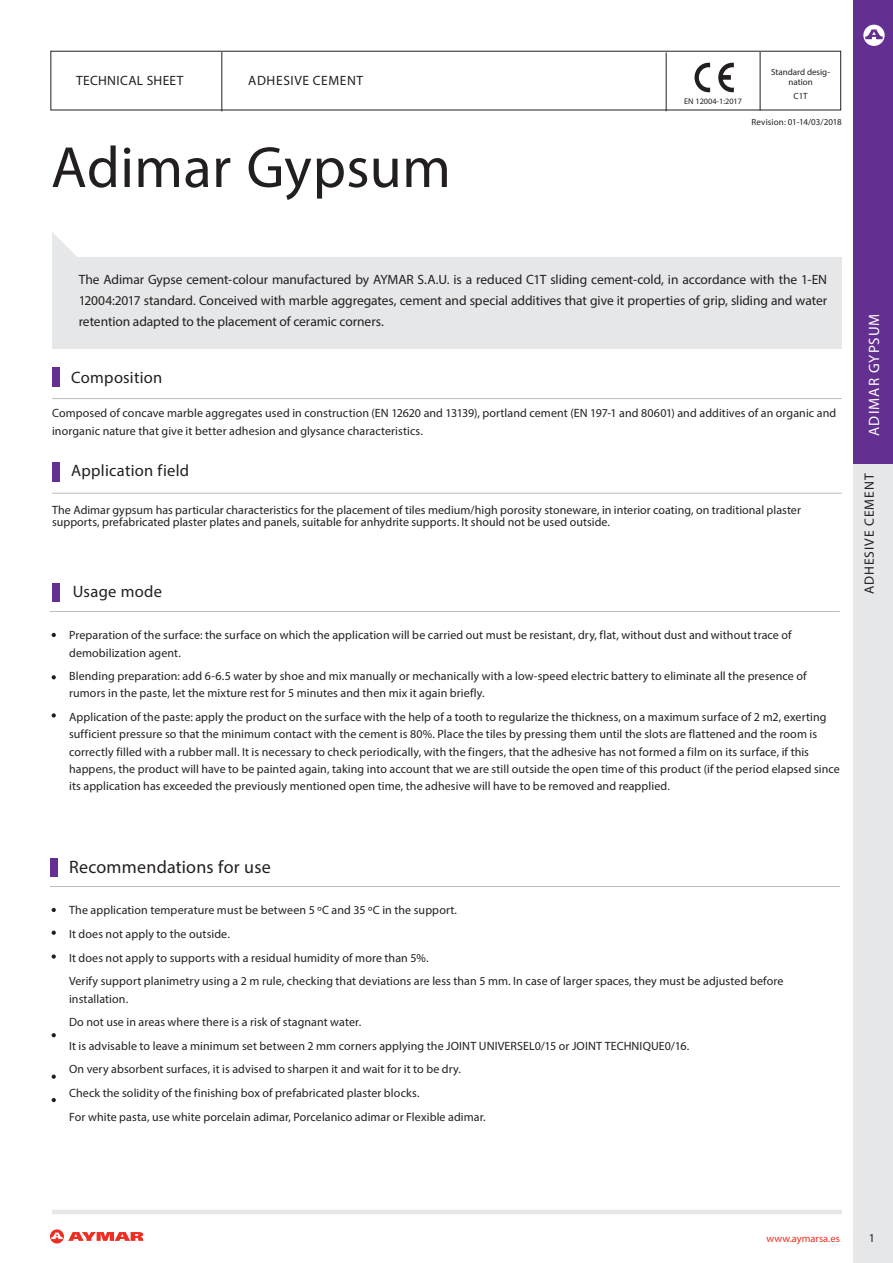
<style>
.page{position:relative;width:893px;height:1263px;background:#fff}
.page>*{position:absolute;margin:0;border:0;box-sizing:border-box;transform-origin:0 0}
.t1{font:58.5px "Myriad Pro";letter-spacing:.005em;color:#231f20}
.t2{font:18px "Myriad Pro";letter-spacing:.015em;color:#231f20}
.t3{font:16.5px "Myriad Pro";letter-spacing:.015em;color:#231f20}
.t4{font:15px "Myriad Pro";letter-spacing:.065em;color:#fff}
.t5{font:13.5px/21px "Myriad Pro";color:#231f20;text-align:justify}
.t6{font:13.5px "Myriad Pro";letter-spacing:.075em;color:#231f20}
.t7{font:13.5px "Myriad Pro";letter-spacing:.025em;color:#231f20}
.t8{font:13.5px "Myriad Pro";letter-spacing:.045em;color:#231f20}
.t9{font:12px/17.2px "Myriad Pro";letter-spacing:.005em;color:#231f20}
.t10{font:10.5px "Myriad Pro";color:#ee2e22}
.t11{font:9px/10.5px "Myriad Pro";color:#231f20;text-align:center}
.t12{font:8.25px "Myriad Pro";color:#231f20}
</style>
<div class="page">
<div style="left:52px;top:257px;width:790px;height:92px;background:#e6e7e9"></div>
<div style="left:854px;top:463px;width:39px;height:800px;background:#e6e7e9"></div>
<div style="left:854px;top:0;width:39px;height:463px;background:#632f90"></div>
<svg style="left:863px;top:25px;width:22px;height:21px"></svg>
<svg style="left:52px;top:232px;width:25px;height:25px"></svg>
<hr style="left:52px;top:493px;width:790px;height:1px;background:#bcbdc0">
<hr style="left:52px;top:398px;width:790px;height:1px;background:#bcbdc0">
<hr style="left:50px;top:611px;width:790px;height:1px;background:#bcbdc0">
<div style="left:52px;top:462px;width:8px;height:19px;background:#632f90"></div>
<div style="left:52px;top:367px;width:8px;height:20px;background:#632f90"></div>
<div style="left:52px;top:583px;width:8px;height:19px;background:#632f90"></div>
<svg style="left:50px;top:1229px;width:94px;height:14px"></svg>
<hr style="left:52px;top:1210px;width:790px;height:4px;background:#e6e7e9">
<svg style="left:52px;top:633px;width:4px;height:4px"></svg>
<svg style="left:694px;top:63px;width:16px;height:29px"></svg>
<svg style="left:718px;top:63px;width:16px;height:29px"></svg>
<hr style="left:760px;top:52px;width:1px;height:59px;background:#231f20">
<hr style="left:666px;top:52px;width:1px;height:59px;background:#231f20">
<hr style="left:222px;top:52px;width:1px;height:59px;background:#231f20">
<svg style="left:52px;top:675px;width:4px;height:4px"></svg>
<svg style="left:52px;top:713px;width:4px;height:4px"></svg>
<hr style="left:50px;top:886px;width:790px;height:1px;background:#bcbdc0">
<div style="left:50px;top:858px;width:7px;height:19px;background:#632f90"></div>
<svg style="left:52px;top:908px;width:4px;height:4px"></svg>
<svg style="left:52px;top:930px;width:4px;height:5px"></svg>
<svg style="left:52px;top:954px;width:4px;height:5px"></svg>
<svg style="left:52px;top:1033px;width:4px;height:4px"></svg>
<svg style="left:52px;top:1074px;width:4px;height:5px"></svg>
<svg style="left:52px;top:1098px;width:4px;height:4px"></svg>
<p class="t7" style="left:76px;top:72px;width:109px">TECHNICAL SHEET</p>
<p class="t8" style="left:248px;top:72px;width:117px">ADHESIVE CEMENT</p>
<p class="t1" style="left:51px;top:131px;width:401px">Adimar Gypsum</p>
<p class="t12" style="left:684px;top:96px;width:59px">EN 12004-1:2017</p>
<p class="t11" style="left:771px;top:66px;width:61px">Standard desig&shy;nation</p>
<p class="t11" style="left:793px;top:90px;width:16px">C1T</p>
<p class="t11" style="left:751px;top:117px;width:92px">Revision: 01-14/03/2018</p>
<p class="t5" style="left:79px;top:268px;width:750px">The Adimar Gypse cement-colour manufactured by AYMAR S.A.U. is a reduced C1T sliding cement-cold, in accordance with the 1-EN 12004:2017 standard. Conceived with marble aggregates, cement and special additives that give it properties of grip, sliding and water retention adapted to the placement of ceramic corners.</p>
<p class="t3" style="left:71px;top:367px;width:93px">Composition</p>
<p class="t9" style="left:52px;top:403px;width:786px;line-height:18px">Composed of concave marble aggregates used in construction (EN 12620 and 13139), portland cement (EN 197-1 and 80601) and additives of an organic and inorganic nature that give it better adhesion and glysance characteristics.</p>
<p class="t3" style="left:71px;top:461px;width:120px">Application field</p>
<p class="t9" style="left:52px;top:504px;width:750px;line-height:12px">The Adimar gypsum has particular characteristics for the placement of tiles medium/high porosity stoneware, in interior coating, on traditional plaster supports, prefabricated plaster plates and panels, suitable for anhydrite supports. It should not be used outside.</p>
<p class="t3" style="left:73px;top:581px;width:91px">Usage mode</p>
<p class="t9" style="left:69px;top:626px;width:724px">Preparation of the surface: the surface on which the application will be carried out must be resistant, dry, flat, without dust and without trace of demobilization agent.</p>
<p class="t9" style="left:69px;top:667px;width:739px">Blending preparation: add 6-6.5 water by shoe and mix manually or mechanically with a low-speed electric battery to eliminate all the presence of rumors in the paste, let the mixture rest for 5 minutes and then mix it again briefly.</p>
<p class="t9" style="left:69px;top:708px;width:772px">Application of the paste: apply the product on the surface with the help of a tooth to regularize the thickness, on a maximum surface of 2 m2, exerting sufficient pressure so that the minimum contact with the cement is 80%. Place the tiles by pressing them until the slots are flattened and the room is correctly filled with a rubber mall. It is necessary to check periodically, with the fingers, that the adhesive has not formed a film on its surface, if this happens, the product will have to be painted again, taking into account that we are still outside the open time of this product (if the period elapsed since its application has exceeded the previously mentioned open time, the adhesive will have to be removed and reapplied.</p>
<p class="t4" style="left:865px;top:436px;width:124px;rotate:-90deg">ADIMAR GYPSUM</p>
<p class="t6" style="left:861px;top:594px;width:122px;rotate:-90deg">ADHESIVE CEMENT</p>
<p class="t2" style="left:69px;top:856px;width:203px">Recommendations for use</p>
<p class="t9" style="left:69px;top:901px;width:389px">The application temperature must be between 5 ºC and 35 ºC in the support.</p>
<p class="t9" style="left:69px;top:925px;width:162px">It does not apply to the outside.</p>
<p class="t9" style="left:69px;top:949px;width:361px">It does not apply to supports with a residual humidity of more than 5%.</p>
<p class="t9" style="left:69px;top:972px;width:716px">Verify support planimetry using a 2 m rule, checking that deviations are less than 5 mm. In case of larger spaces, they must be adjusted before installation.</p>
<p class="t9" style="left:69px;top:1013px;width:294px">Do not use in areas where there is a risk of stagnant water.</p>
<p class="t9" style="left:69px;top:1037px;width:622px">It is advisable to leave a minimum set between 2 mm corners applying the JOINT UNIVERSEL0/15 or JOINT TECHNIQUE0/16.</p>
<p class="t9" style="left:69px;top:1060px;width:393px">On very absorbent surfaces, it is advised to sharpen it and wait for it to be dry.</p>
<p class="t9" style="left:69px;top:1084px;width:352px">Check the solidity of the finishing box of prefabricated plaster blocks.</p>
<p class="t9" style="left:69px;top:1108px;width:418px">For white pasta, use white porcelain adimar, Porcelanico adimar or Flexible adimar.</p>
<p class="t10" style="left:767px;top:1232px;width:75px">www.aymarsa.es</p>
<p class="t9" style="left:869px;top:1229px;width:8px">1</p>
</div>
